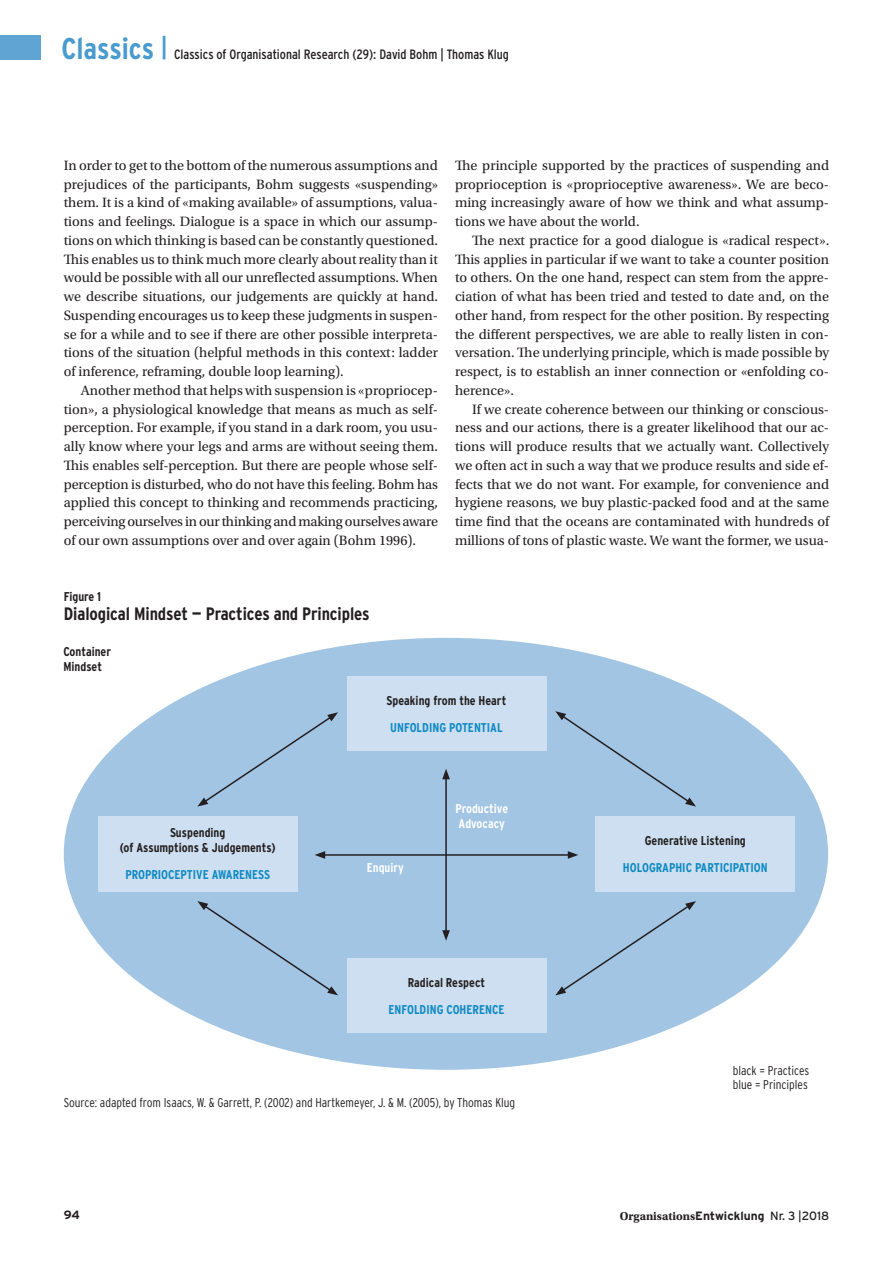
<style>
.page{position:relative;width:893px;height:1263px;background:#fff}
.page>*{position:absolute;margin:0;border:0;box-sizing:border-box;transform-origin:0 0}
.t1{font:700 condensed 18px "Interstate";letter-spacing:-.005em;color:#231f20}
.t2{font:14.25px/18.8px "Utopia Std";color:#231f20;text-align:justify}
.t3{font:condensed 13.5px "Interstate";color:#231f20}
.t4{font:300 condensed 12.75px/13.5px "Interstate";color:#231f20}
.t5{font:700 condensed 12.75px/15px "Interstate";color:#231f20;text-align:center}
.t6{font:700 condensed 12.75px "Interstate";color:#0f8ac4}
.t7{font:700 condensed 12.75px/15px "Interstate";color:#fff}
.t8{font:700 condensed 12.75px "Interstate";letter-spacing:.055em;color:#0f8ac4}
.t9{font:700 12px "Utopia Std";color:#231f20}
.t10{font:700 12px "Interstate";color:#231f20}
.s1{font-weight:700;font-size:30px;color:#499bce}
.s2{font-family:"Interstate"}
.s3{font-family:"Interstate";font-weight:400}
</style>
<div class="page">
<div style="left:0;top:36px;width:41px;height:24px;background:#5fa4d3"></div>
<div style="left:64px;top:638px;width:764px;height:432px;background:#a1c5e3;border-radius:50%"></div>
<div style="left:347px;top:676px;width:199px;height:74px;background:#cddff0"></div>
<div style="left:347px;top:958px;width:199px;height:74px;background:#cddff0"></div>
<div style="left:98px;top:816px;width:200px;height:75px;background:#cddff0"></div>
<div style="left:595px;top:816px;width:200px;height:75px;background:#cddff0"></div>
<svg style="left:555px;top:711px;width:141px;height:95px"></svg>
<hr style="left:445px;top:777px;width:2px;height:155px;background:#231f20">
<svg style="left:442px;top:930px;width:8px;height:11px"></svg>
<svg style="left:442px;top:769px;width:8px;height:10px"></svg>
<hr style="left:323px;top:854px;width:247px;height:2px;background:#231f20">
<svg style="left:568px;top:851px;width:10px;height:8px"></svg>
<svg style="left:315px;top:851px;width:10px;height:8px"></svg>
<svg style="left:198px;top:712px;width:140px;height:94px"></svg>
<svg style="left:555px;top:901px;width:141px;height:94px"></svg>
<svg style="left:197px;top:901px;width:141px;height:94px"></svg>
<p class="t3" style="left:62px;top:47px;width:449px"><span class="s1">Classics</span> <sup>|</sup> Classics of Organisational Research (29): David Bohm | Thomas Klug</p>
<p class="t2" style="left:64px;top:156px;width:376px">In order to get to the bottom of the numerous assumptions and prejudices of the participants, Bohm suggests «suspending» them. It is a kind of «making available» of assumptions, valua&shy;tions and feelings. Dialogue is a space in which our assump&shy;tions on which thinking is based can be constantly questioned.<br>This enables us to think much more clearly about reality than it would be possible with all our unreflected assumptions. When we describe situations, our judgements are quickly at hand.<br>Suspending encourages us to keep these judgments in suspen&shy;se for a while and to see if there are other possible interpreta&shy;tions of the situation (helpful methods in this context: ladder of inference, reframing, double loop learning).</p>
<p class="t2" style="left:64px;top:381px;width:376px;text-indent:17px">Another method that helps with suspension is «propriocep&shy;tion», a physiological knowledge that means as much as self&shy;perception. For example, if you stand in a dark room, you usu&shy;ally know where your legs and arms are without seeing them.<br>This enables self-perception. But there are people whose self&shy;perception is disturbed, who do not have this feeling. Bohm has applied this concept to thinking and recommends practicing, perceiving ourselves in our thinking and making ourselves aware of our own assumptions over and over again (Bohm 1996).</p>
<p class="t2" style="left:455px;top:156px;width:376px">The principle supported by the practices of suspending and proprioception is «proprioceptive awareness». We are beco&shy;ming increasingly aware of how we think and what assump&shy;tions we have about the world.</p>
<p class="t2" style="left:455px;top:231px;width:376px;text-indent:17px">The next practice for a good dialogue is «radical respect».<br>This applies in particular if we want to take a counter position to others. On the one hand, respect can stem from the appre&shy;ciation of what has been tried and tested to date and, on the other hand, from respect for the other position. By respecting the different perspectives, we are able to really listen in con&shy;versation. The underlying principle, which is made possible by respect, is to establish an inner connection or «enfolding co&shy;herence».</p>
<p class="t2" style="left:455px;top:400px;width:376px;text-indent:17px">If we create coherence between our thinking or conscious&shy;ness and our actions, there is a greater likelihood that our ac&shy;tions will produce results that we actually want. Collectively we often act in such a way that we produce results and side ef&shy;fects that we do not want. For example, for convenience and hygiene reasons, we buy plastic-packed food and at the same time find that the oceans are contaminated with hundreds of millions of tons of plastic waste. We want the former, we usua-</p>
<p class="t5" style="left:64px;top:589px;width:39px">Figure 1</p>
<p class="t1" style="left:64px;top:603px;width:307px">Dialogical Mindset — Practices and Principles</p>
<p class="t5" style="left:63px;top:644px;width:49px;text-align:left">Container<br>Mindset</p>
<p class="t5" style="left:120px;top:825px;width:157px">Suspending<br>(of Assumptions &amp; Judgements)</p>
<p class="t6" style="left:125px;top:867px;width:140px">proprioceptive awareness</p>
<p class="t5" style="left:387px;top:693px;width:121px">Speaking from the Heart</p>
<p class="t6" style="left:390px;top:721px;width:114px">unfolding potential</p>
<p class="t7" style="left:367px;top:860px;width:39px">Enquiry</p>
<p class="t7" style="left:455px;top:800px;width:54px">Productive<br>Advocacy</p>
<p class="t5" style="left:408px;top:975px;width:79px">Radical Respect</p>
<p class="t8" style="left:388px;top:1003px;width:118px">Enfolding coherence</p>
<p class="t4" style="left:64px;top:1096px;width:453px">Source: adapted from Isaacs, W. &amp; Garrett, P. (2002) and Hartkemeyer, J. &amp; M. (2005), by Thomas Klug</p>
<p class="t5" style="left:645px;top:833px;width:103px">Generative Listening</p>
<p class="t6" style="left:623px;top:861px;width:146px">Holograph ic Participation</p>
<p class="t4" style="left:733px;top:1064px;width:78px">black = Practices blue = Principles</p>
<p class="t10" style="left:64px;top:1208px;width:18px">94</p>
<p class="t9" style="left:620px;top:1209px;width:211px">Organisations<span class="s2">Entwicklung</span> <span class="s3">Nr. 3 |2018</span></p>
</div>
